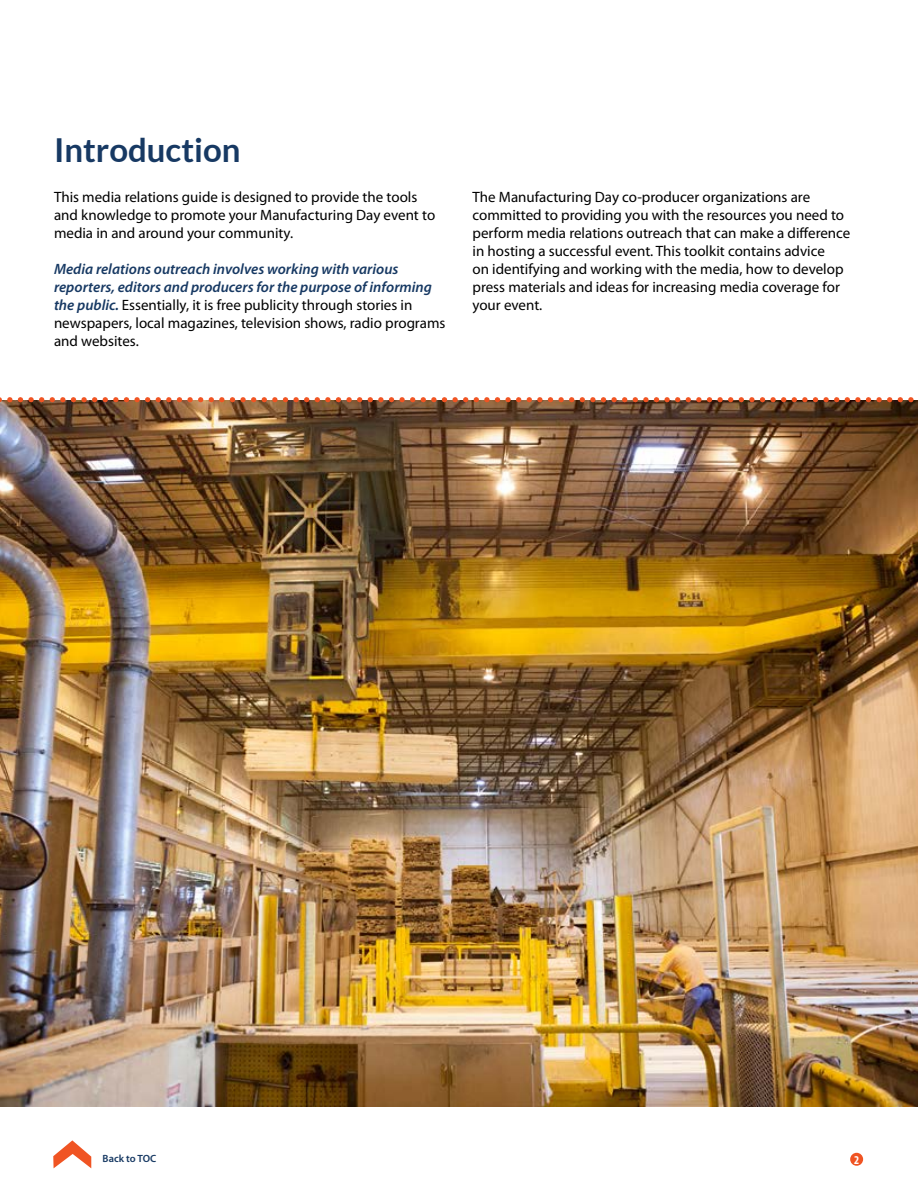
<style>
.page{position:relative;width:918px;height:1188px;background:#fff}
.page>*{position:absolute;margin:0;border:0;box-sizing:border-box;transform-origin:0 0}
.t1{font:700 33px "Lato";color:#173963}
.t2{font:15px/18px "Myriad Pro";color:#000}
.t3{font:700 condensed 12px "Myriad Pro";color:#fff}
.t4{font:600 10.5px "Myriad Pro";color:#173963}
.s1{font-weight:600;font-style:italic;color:#173963}
</style>
<div class="page">
<div style="left:850px;top:1153px;width:13px;height:13px;background:#f05423;border-radius:50%"></div>
<svg style="left:53px;top:1140px;width:38px;height:28px"></svg>
<img style="left:0;top:402px;width:918px;height:705px">
<svg style="left:0;top:397px;width:918px;height:5px"></svg>
<h1 class="t1" style="left:54px;top:131px;width:188px">Introduction</h1>
<p class="t2" style="left:54px;top:188px;width:383px">This media relations guide is designed to provide the tools and knowledge to promote your Manufacturing Day event to media in and around your community.</p>
<p class="t2" style="left:54px;top:260px;width:393px"><span class="s1">Media relations outreach involves working with various reporters, editors and producers for the purpose of informing the public.</span> Essentially, it is free publicity through stories in newspapers, local magazines, television shows, radio programs and websites.</p>
<p class="t2" style="left:472px;top:188px;width:379px">The Manufacturing Day co-producer organizations are committed to providing you with the resources you need to perform media relations outreach that can make a difference in hosting a successful event. This toolkit contains advice<br>on identifying and working with the media, how to develop press materials and ideas for increasing media coverage for your event.</p>
<p class="t4" style="left:103px;top:1152px;width:55px">Back to TOC</p>
<p class="t3" style="left:854px;top:1152px;width:7px">2</p>
</div>
